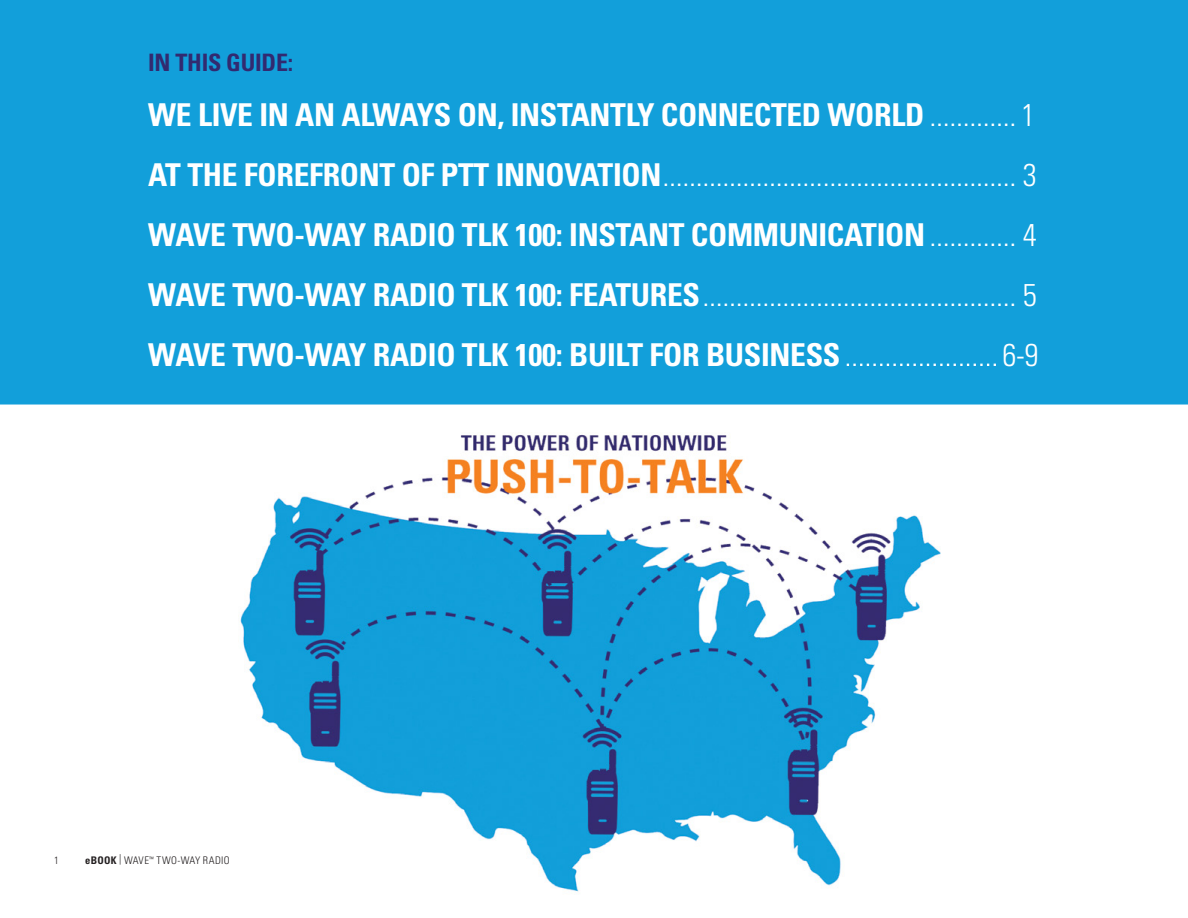
<style>
.page{position:relative;width:1188px;height:918px;background:#fff}
.page>*{position:absolute;margin:0;border:0;box-sizing:border-box;transform-origin:0 0}
.t1{font:700 condensed 31.5px/60px "Univers LT Std";letter-spacing:-.01em;color:#fff;text-align:justify}
.t2{font:300 condensed 31.5px "Univers LT Std";color:#fff}
.t3{font:700 condensed 24px "Univers LT Std";letter-spacing:-.01em;color:#322a70}
.t4{font:300 condensed 10.5px "Univers LT Std";letter-spacing:.03em;color:#231f20}
.s1{font-weight:300}
.s2{font-weight:700}
</style>
<div class="page">
<img style="left:240px;top:432px;width:701px;height:460px">
<div style="left:0;top:0;width:1188px;height:405px;background:#129fda"></div>
<svg style="left:847px;top:364px;width:149px;height:2px"></svg>
<p class="t3" style="left:148px;top:48px;width:146px">IN THIS GUIDE:</p>
<p class="t1" style="left:148px;top:85px;width:890px">WE LIVE IN AN ALWAYS ON, INSTANTLY CONNECTED WORLD <span class="s1">............. 1<br></span>AT THE FOREFRONT OF PTT INNOVATION<span class="s1">..................................................... 3<br></span>WAVE TWO-WAY RADIO TLK 100: INSTANT COMMUNICATION<span class="s1">............. 4<br></span>WAVE TWO-WAY RADIO TLK 100: FEATURES<span class="s1">............................................... 5<br></span>WAVE TWO-WAY RADIO TLK 100: BUILT FOR BUSINESS</p>
<p class="t2" style="left:1002px;top:336px;width:38px">6-9</p>
<p class="t4" style="left:54px;top:854px;width:6px">1</p>
<p class="t4" style="left:85px;top:854px;width:146px"><span class="s2">eBOOK</span> | WAVE<sup>™</sup> TWO-WAY RADIO</p>
</div>
